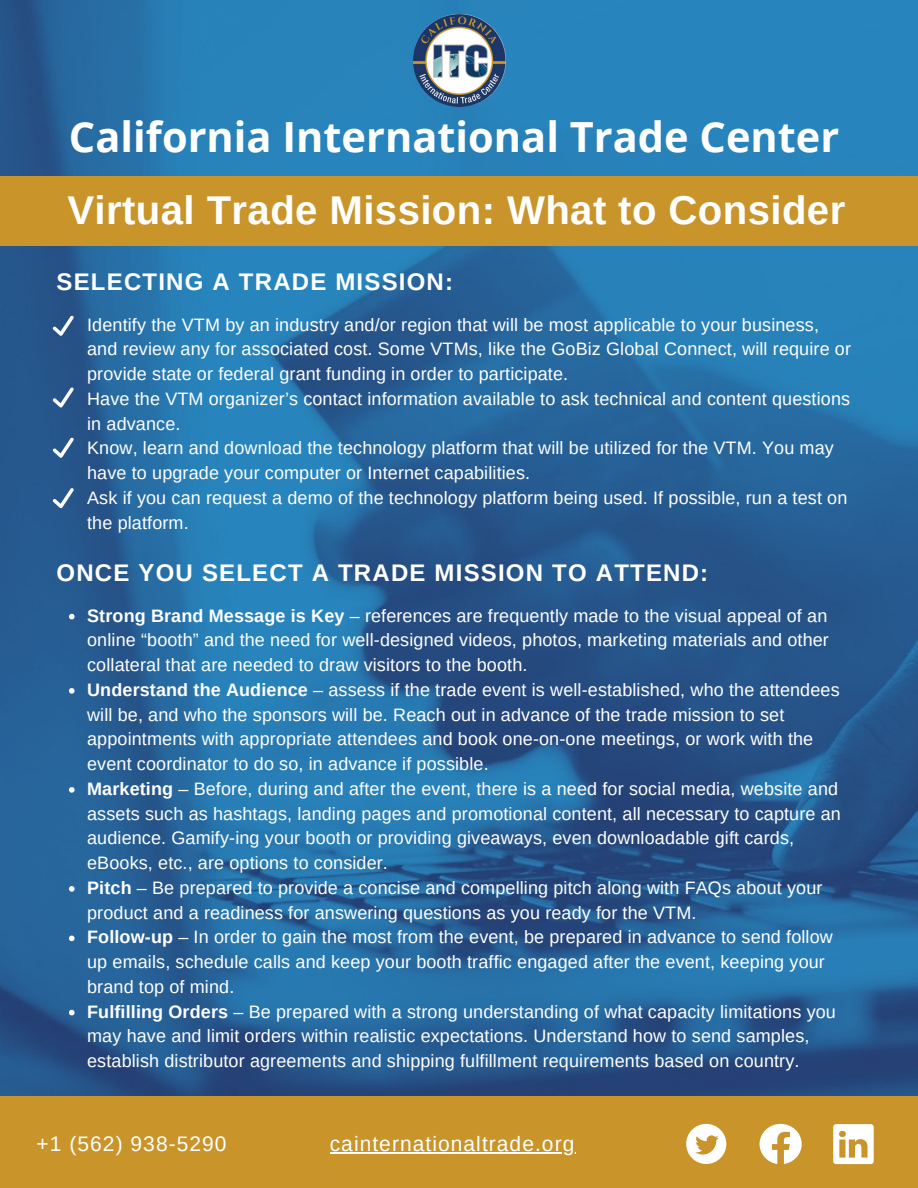
<style>
.page{position:relative;width:918px;height:1188px;background:#fff}
.page>*{position:absolute;margin:0;border:0;box-sizing:border-box;transform-origin:0 0}
.t1{font:700 41.55px "Open Sans";color:#fff}
.t2{font:700 40.2px "Arimo";letter-spacing:.01em;color:#fff}
.t3{font:700 24px "Arimo";letter-spacing:.05em;color:#fff}
.t4{font:21px "Arimo";letter-spacing:.05em;color:#fff}
.t5{font:18px/24.8px "Arimo";letter-spacing:.005em;color:#fff}
.s1{font-weight:700}
</style>
<div class="page">
<img style="left:0;top:0;width:918px;height:1096px">
<div style="left:0;top:177px;width:918px;height:69px;background:#c9942a"></div>
<div style="left:0;top:1096px;width:918px;height:92px;background:#c9942a"></div>
<img style="left:413px;top:15px;width:92px;height:92px">
<svg style="left:69px;top:614px;width:6px;height:5px"></svg>
<svg style="left:69px;top:688px;width:6px;height:6px"></svg>
<svg style="left:69px;top:787px;width:6px;height:6px"></svg>
<svg style="left:69px;top:886px;width:6px;height:6px"></svg>
<svg style="left:69px;top:936px;width:6px;height:5px"></svg>
<svg style="left:69px;top:1010px;width:6px;height:5px"></svg>
<svg style="left:53px;top:316px;width:21px;height:20px"></svg>
<svg style="left:53px;top:387px;width:21px;height:21px"></svg>
<svg style="left:53px;top:437px;width:21px;height:21px"></svg>
<svg style="left:53px;top:488px;width:21px;height:20px"></svg>
<svg style="left:686px;top:1124px;width:40px;height:40px"></svg>
<svg style="left:760px;top:1124px;width:41px;height:40px"></svg>
<svg style="left:833px;top:1124px;width:41px;height:40px"></svg>
<hr style="left:330px;top:1152px;width:245px;height:1px;background:#fff">
<p class="t1" style="left:69px;top:108px;width:772px">California International Trade Center</p>
<p class="t2" style="left:67px;top:188px;width:779px">Virtual Trade Mission: What to Consider</p>
<p class="t3" style="left:57px;top:269px;width:398px">SELECTING A TRADE MISSION:</p>
<p class="t5" style="left:87px;top:312px;width:765px">Identify the VTM by an industry and/or region that will be most applicable to your business, and review any for associated cost. Some VTMs, like the GoBiz Global Connect, will require or provide state or federal grant funding in order to participate.</p>
<p class="t5" style="left:87px;top:386px;width:765px">Have the VTM organizer’s contact information available to ask technical and content questions in advance.</p>
<p class="t5" style="left:87px;top:436px;width:748px">Know, learn and download the technology platform that will be utilized for the VTM. You may have to upgrade your computer or Internet capabilities.</p>
<p class="t5" style="left:87px;top:485px;width:762px">Ask if you can request a demo of the technology platform being used. If possible, run a test on the platform.</p>
<p class="t3" style="left:57px;top:559px;width:653px">ONCE YOU SELECT A TRADE MISSION TO ATTEND:</p>
<p class="t5" style="left:87px;top:603px;width:743px;text-align:justify"><span class="s1">Strong Brand Message is Key</span> – references are frequently made to the visual appeal of an online “booth” and the need for well-designed videos, photos, marketing materials and other collateral that are needed to draw visitors to the booth.</p>
<p class="t5" style="left:87px;top:677px;width:754px"><span class="s1">Understand the Audience</span> – assess if the trade event is well-established, who the attendees will be, and who the sponsors will be. Reach out in advance of the trade mission to set appointments with appropriate attendees and book one-on-one meetings, or work with the event coordinator to do so, in advance if possible.</p>
<p class="t5" style="left:87px;top:776px;width:755px"><span class="s1">Marketing</span> – Before, during and after the event, there is a need for social media, website and assets such as hashtags, landing pages and promotional content, all necessary to capture an audience. Gamify-ing your booth or providing giveaways, even downloadable gift cards, eBooks, etc., are options to consider.</p>
<p class="t5" style="left:87px;top:875px;width:737px"><span class="s1">Pitch</span> – Be prepared to provide a concise and compelling pitch along with FAQs about your product and a readiness for answering questions as you ready for the VTM.</p>
<p class="t5" style="left:87px;top:925px;width:747px"><span class="s1">Follow-up</span> – In order to gain the most from the event, be prepared in advance to send follow up emails, schedule calls and keep your booth traffic engaged after the event, keeping your brand top of mind.</p>
<p class="t5" style="left:87px;top:999px;width:750px"><span class="s1">Fulfilling Orders</span> – Be prepared with a strong understanding of what capacity limitations you may have and limit orders within realistic expectations. Understand how to send samples, establish distributor agreements and shipping fulfillment requirements based on country.</p>
<p class="t4" style="left:37px;top:1132px;width:192px">+1 (562) 938-5290</p>
<p class="t4" style="left:330px;top:1132px;width:246px">cainternationaltrade.org</p>
</div>
